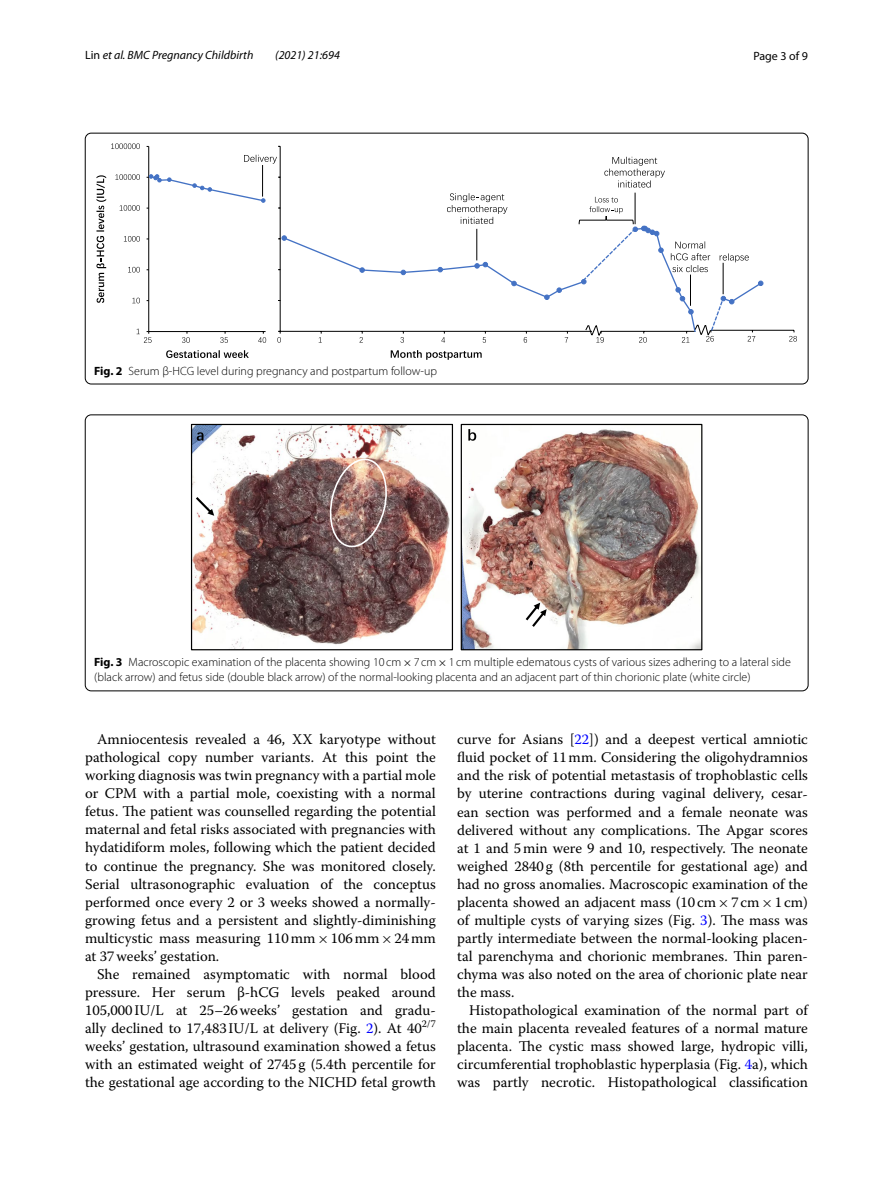
<style>
.page{position:relative;width:893px;height:1187px;background:#fff}
.page>*{position:absolute;margin:0;border:0;box-sizing:border-box;transform-origin:0 0}
.t1{font:14.7px/18px "Warnock Pro";color:#000;text-align:justify}
.t2{font:300 12px/15px "Myriad Pro";color:#000}
.t3{font:italic 12px "Myriad Pro";color:#000}
.t4{font:12px "Myriad Pro";color:#000}
.s1{font-style:normal}
.s2{font-weight:700}
.s3{font-family:"MTSY";font-weight:400}
.s4{font-family:"MTSY"}
.s5{color:#00f}
</style>
<div class="page">
<hr style="left:148px;top:146px;width:1px;height:185px;background:#000">
<hr style="left:149px;top:331px;width:117px;height:1px;background:#000">
<svg style="left:147px;top:174px;width:118px;height:35px"></svg>
<svg style="left:132px;top:298px;width:8px;height:5px"></svg>
<svg style="left:128px;top:266px;width:11px;height:7px"></svg>
<svg style="left:128px;top:267px;width:12px;height:5px"></svg>
<svg style="left:124px;top:236px;width:16px;height:6px"></svg>
<svg style="left:120px;top:205px;width:20px;height:6px"></svg>
<svg style="left:115px;top:174px;width:25px;height:6px"></svg>
<svg style="left:111px;top:143px;width:29px;height:6px"></svg>
<svg style="left:137px;top:328px;width:15px;height:15px"></svg>
<svg style="left:182px;top:331px;width:8px;height:12px"></svg>
<svg style="left:220px;top:331px;width:8px;height:12px"></svg>
<svg style="left:258px;top:331px;width:8px;height:12px"></svg>
<svg style="left:96px;top:175px;width:10px;height:128px"></svg>
<svg style="left:166px;top:350px;width:83px;height:8px"></svg>
<hr style="left:280px;top:146px;width:1px;height:185px;background:#000">
<svg style="left:391px;top:350px;width:91px;height:10px"></svg>
<svg style="left:244px;top:155px;width:33px;height:9px"></svg>
<svg style="left:604px;top:157px;width:61px;height:30px"></svg>
<hr style="left:262px;top:165px;width:1px;height:31px;background:#000">
<hr style="left:711px;top:330px;width:83px;height:1px;background:#000">
<svg style="left:789px;top:330px;width:8px;height:11px"></svg>
<svg style="left:277px;top:193px;width:486px;height:150px"></svg>
<div style="left:85px;top:133px;width:723px;height:251px;border:1px solid #000;border-radius:6px"></div>
<img style="left:191px;top:424px;width:511px;height:226px">
<svg style="left:197px;top:432px;width:6px;height:8px"></svg>
<svg style="left:468px;top:429px;width:8px;height:11px"></svg>
<svg style="left:196px;top:497px;width:18px;height:18px"></svg>
<svg style="left:526px;top:602px;width:21px;height:25px"></svg>
<img style="left:327px;top:456px;width:63px;height:93px">
<p class="t3" style="left:85px;top:48px;width:170px"><span class="s1">Lin</span> et al. BMC Pregnancy Childbirth</p>
<p class="t3" style="left:275px;top:48px;width:66px">(2021) 21:694</p>
<p class="t4" style="left:753px;top:48px;width:56px">Page 3 of 9</p>
<p class="t2" style="left:94px;top:363px;width:344px"><span class="s2">Fig. 2</span> Serum β-HCG level during pregnancy and postpartum follow-up</p>
<p class="t2" style="left:94px;top:654px;width:698px"><span class="s2">Fig. 3</span> Macroscopic examination of the placenta showing 10 cm<span class="s3">×</span>7 cm<span class="s3">×</span>1 cm multiple edematous cysts of various sizes adhering to a lateral side (black arrow) and fetus side (double black arrow) of the normal-looking placenta and an adjacent part of thin chorionic plate (white circle)</p>
<p class="t1" style="left:85px;top:730px;width:352px;text-indent:12px">Amniocentesis revealed a 46, XX karyotype without pathological copy number variants. At this point the working diagnosis was twin pregnancy with a partial mole or CPM with a partial mole, coexisting with a normal fetus. The patient was counselled regarding the potential maternal and fetal risks associated with pregnancies with hydatidiform moles, following which the patient decided to continue the pregnancy. She was monitored closely.<br>Serial ultrasonographic evaluation of the conceptus performed once every 2 or 3 weeks showed a normally&shy;growing fetus and a persistent and slightly-diminishing multicystic mass measuring 110mm<span class="s4">×</span>106mm<span class="s4">×</span>24mm at 37weeks’ gestation.</p>
<p class="t1" style="left:85px;top:964px;width:352px;text-indent:12px">She remained asymptomatic with normal blood pressure. Her serum β-hCG levels peaked around 105,000IU/L at 25–26weeks’ gestation and gradu&shy;ally declined to 17,483IU/L at delivery (Fig. <span class="s5">2</span>). At 40<sup>2/7 </sup>weeks’ gestation, ultrasound examination showed a fetus with an estimated weight of 2745g (5.4th percentile for the gestational age according to the NICHD fetal growth</p>
<p class="t1" style="left:457px;top:730px;width:352px">curve for Asians [<span class="s5">22</span>]) and a deepest vertical amniotic fluid pocket of 11mm. Considering the oligohydramnios and the risk of potential metastasis of trophoblastic cells by uterine contractions during vaginal delivery, cesar&shy;ean section was performed and a female neonate was delivered without any complications. The Apgar scores at 1 and 5min were 9 and 10, respectively. The neonate weighed 2840g (8th percentile for gestational age) and had no gross anomalies. Macroscopic examination of the placenta showed an adjacent mass (10cm<span class="s4">×</span>7cm<span class="s4">×</span>1cm) of multiple cysts of varying sizes (Fig. <span class="s5">3</span>). The mass was partly intermediate between the normal-looking placen&shy;tal parenchyma and chorionic membranes. Thin paren&shy;chyma was also noted on the area of chorionic plate near the mass.</p>
<p class="t1" style="left:457px;top:1000px;width:352px;text-indent:12px">Histopathological examination of the normal part of the main placenta revealed features of a normal mature placenta. The cystic mass showed large, hydropic villi, circumferential trophoblastic hyperplasia (Fig. <span class="s5">4</span>a), which was partly necrotic. Histopathological classification</p>
</div>
